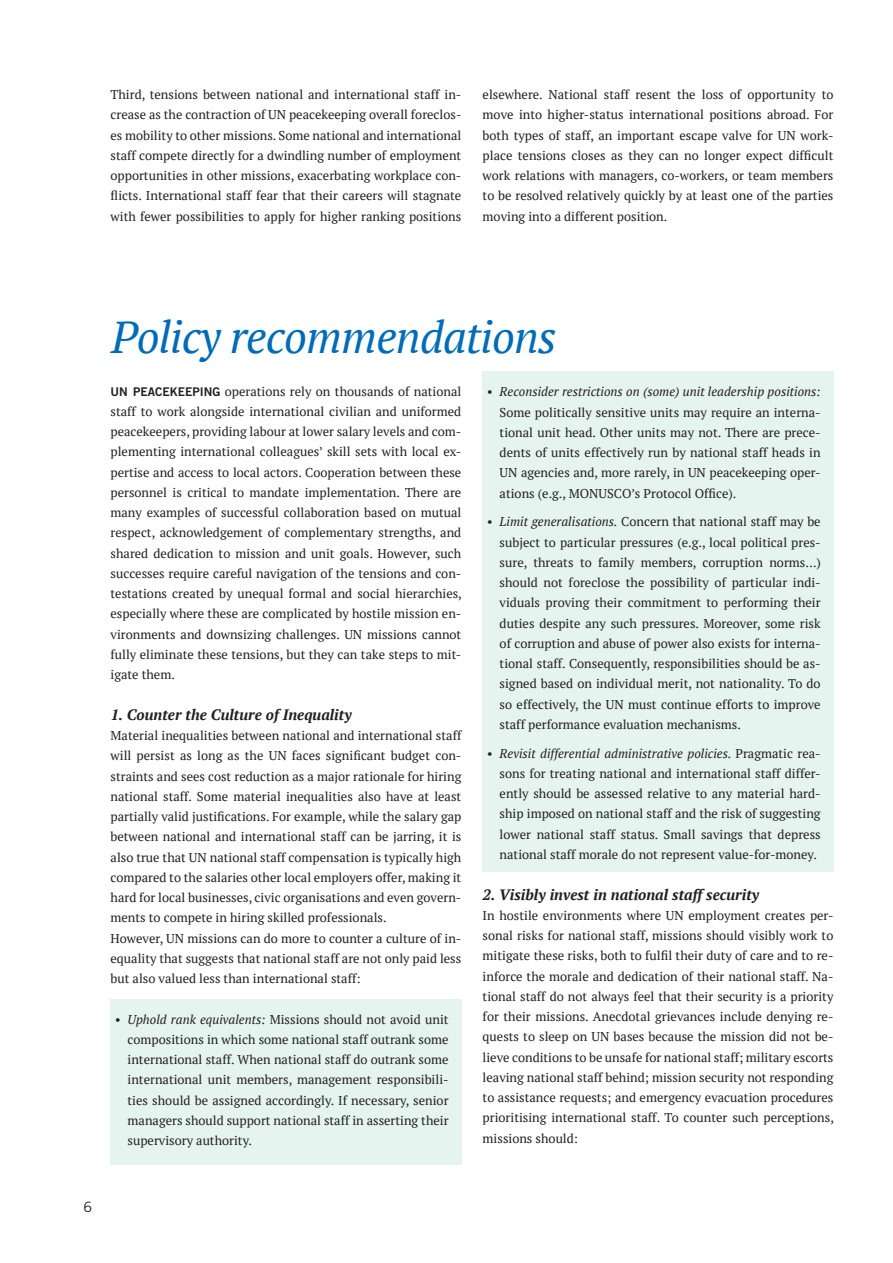
<style>
.page{position:relative;width:893px;height:1263px;background:#fff}
.page>*{position:absolute;margin:0;border:0;box-sizing:border-box;transform-origin:0 0}
.t1{font:italic 45px "PT Serif";letter-spacing:-.02em;color:#006cb7}
.t2{font:italic 700 15px "PT Serif";color:#231f20}
.t3{font:14.25px "Trade Gothic LT Std";color:#231f20}
.t4{font:12.75px/20.2px "PT Serif";color:#231f20;text-align:justify}
.t5{font:italic 12.75px "PT Serif";color:#231f20}
.s1{font-family:"Trade Gothic LT Std Bd 2";font-size:12px}
.s2{font-style:italic}
</style>
<div class="page">
<div style="left:111px;top:999px;width:351px;height:166px;background:#e5f4ee"></div>
<div style="left:482px;top:371px;width:351px;height:501px;background:#e5f4ee"></div>
<p class="t4" style="left:111px;top:84px;width:352px">Third, tensions between national and international staff in&shy;crease as the contraction of UN peacekeeping overall foreclos&shy;es mobility to other missions. Some national and international staff compete directly for a dwindling number of employment opportunities in other missions, exacerbating workplace con&shy;flicts. International staff fear that their careers will stagnate with fewer possibilities to apply for higher ranking positions</p>
<p class="t4" style="left:483px;top:84px;width:352px">elsewhere. National staff resent the loss of opportunity to move into higher-status international positions abroad. For both types of staff, an important escape valve for UN work&shy;place tensions closes as they can no longer expect difficult work relations with managers, co-workers, or team members to be resolved relatively quickly by at least one of the parties moving into a different position.</p>
<h1 class="t1" style="left:111px;top:309px;width:447px">Policy recommendations</h1>
<p class="t4" style="left:111px;top:381px;width:353px"><span class="s1">UN PEACEKEEPING</span> operations rely on thousands of national staff to work alongside international civilian and uniformed peacekeepers, providing labour at lower salary levels and com&shy;plementing international colleagues’ skill sets with local ex&shy;pertise and access to local actors. Cooperation between these personnel is critical to mandate implementation. There are many examples of successful collaboration based on mutual respect, acknowledgement of complementary strengths, and shared dedication to mission and unit goals. However, such successes require careful navigation of the tensions and con&shy;testations created by unequal formal and social hierarchies, especially where these are complicated by hostile mission en&shy;vironments and downsizing challenges. UN missions cannot fully eliminate these tensions, but they can take steps to mit&shy;igate them.</p>
<p class="t2" style="left:111px;top:705px;width:243px">1. Counter the Culture of Inequality</p>
<p class="t4" style="left:111px;top:725px;width:352px;text-align:left">Material inequalities between national and international staff will persist as long as the UN faces significant budget con&shy;straints and sees cost reduction as a major rationale for hiring national staff. Some material inequalities also have at least partially valid justifications. For example, while the salary gap between national and international staff can be jarring, it is also true that UN national staff compensation is typically high compared to the salaries other local employers offer, making it hard for local businesses, civic organisations and even govern&shy;ments to compete in hiring skilled professionals.<br>However, UN missions can do more to counter a culture of in&shy;equality that suggests that national staff are not only paid less but also valued less than international staff:</p>
<p class="t4" style="left:128px;top:1009px;width:323px;text-indent:-13px"><span class="s2">• Uphold rank equivalents:</span> Missions should not avoid unit compositions in which some national staff outrank some international staff. When national staff do outrank some international unit members, management responsibili&shy;ties should be assigned accordingly. If necessary, senior managers should support national staff in asserting their supervisory authority.</p>
<p class="t5" style="left:487px;top:384px;width:335px">• Reconsider restrictions on (some) unit leadership positions:</p>
<p class="t4" style="left:500px;top:402px;width:323px">Some politically sensitive units may require an interna&shy;tional unit head. Other units may not. There are prece&shy;dents of units effectively run by national staff heads in UN agencies and, more rarely, in UN peacekeeping oper&shy;ations (e.g., MONUSCO’s Protocol Office).</p>
<p class="t4" style="left:500px;top:512px;width:323px;text-indent:-13px"><span class="s2">• Limit generalisations.</span> Concern that national staff may be subject to particular pressures (e.g., local political pres&shy;sure, threats to family members, corruption norms…) should not foreclose the possibility of particular indi&shy;viduals proving their commitment to performing their duties despite any such pressures. Moreover, some risk of corruption and abuse of power also exists for interna&shy;tional staff. Consequently, responsibilities should be as&shy;signed based on individual merit, not nationality. To do so effectively, the UN must continue efforts to improve staff performance evaluation mechanisms.</p>
<p class="t4" style="left:500px;top:743px;width:323px;text-indent:-13px"><span class="s2">• Revisit differential administrative policies.</span> Pragmatic rea&shy;sons for treating national and international staff differ&shy;ently should be assessed relative to any material hard&shy;ship imposed on national staff and the risk of suggesting lower national staff status. Small savings that depress national staff morale do not represent value-for-money.</p>
<p class="t2" style="left:483px;top:884px;width:278px">2. Visibly invest in national staff security</p>
<p class="t4" style="left:483px;top:905px;width:353px">In hostile environments where UN employment creates per&shy;sonal risks for national staff, missions should visibly work to mitigate these risks, both to fulfil their duty of care and to re&shy;inforce the morale and dedication of their national staff. Na&shy;tional staff do not always feel that their security is a priority for their missions. Anecdotal grievances include denying re&shy;quests to sleep on UN bases because the mission did not be&shy;lieve conditions to be unsafe for national staff; military escorts leaving national staff behind; mission security not responding to assistance requests; and emergency evacuation procedures prioritising international staff. To counter such perceptions, missions should:</p>
<p class="t3" style="left:84px;top:1198px;width:10px">6</p>
</div>
